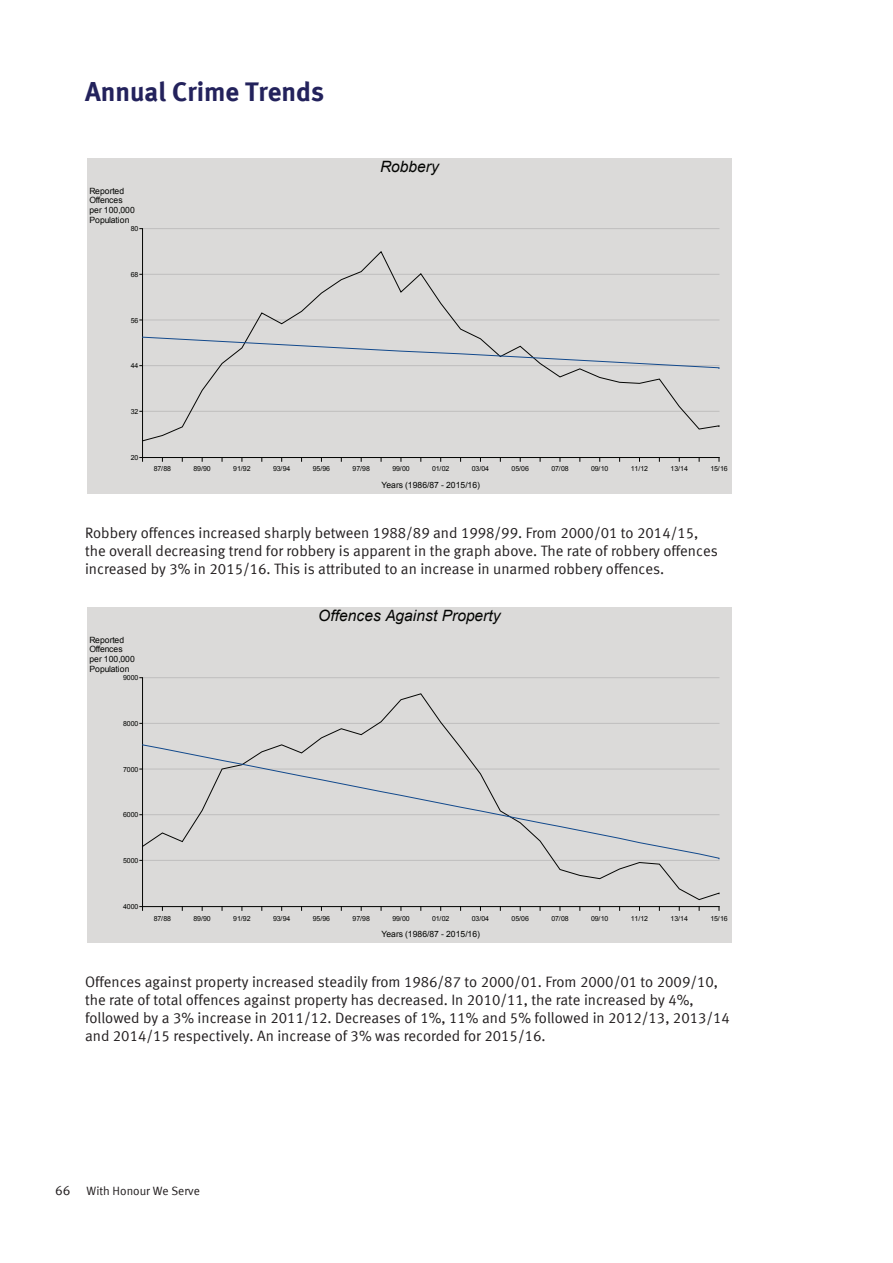
<style>
.page{position:relative;width:893px;height:1263px;background:#fff}
.page>*{position:absolute;margin:0;border:0;box-sizing:border-box;transform-origin:0 0}
.t1{font:27px "Meta Bold CELF";color:#23225c}
.t2{font:italic 15.6px "Arial";letter-spacing:-.005em;color:#040503}
.t3{font:15px/18px "Meta Normal LF";color:#231f20}
.t4{font:12px "Meta Normal LF";color:#231f20}
.t5{font:8.55px/9.6px "Arial";letter-spacing:.005em;color:#040503}
.t6{font:7.05px "Arial";letter-spacing:-.02em;color:#040503}
.s1{font-size:13.5px}
</style>
<div class="page">
<div style="left:87px;top:158px;width:645px;height:335px;background:#dbdad9"></div>
<hr style="left:143px;top:228px;width:576px;height:1px;background:#bfbebe">
<hr style="left:142px;top:229px;width:1px;height:228px;background:#040503">
<hr style="left:143px;top:457px;width:576px;height:1px;background:#040503">
<svg style="left:142px;top:251px;width:577px;height:190px"></svg>
<svg style="left:140px;top:337px;width:580px;height:32px"></svg>
<div style="left:87px;top:607px;width:645px;height:335px;background:#dbdad9"></div>
<hr style="left:143px;top:677px;width:576px;height:1px;background:#bfbebe">
<hr style="left:142px;top:678px;width:1px;height:228px;background:#040503">
<hr style="left:143px;top:906px;width:576px;height:1px;background:#040503">
<svg style="left:143px;top:693px;width:576px;height:207px"></svg>
<svg style="left:142px;top:744px;width:578px;height:115px"></svg>
<h1 class="t1" style="left:85px;top:74px;width:240px">Annual Crime Trends</h1>
<p class="t5" style="left:89px;top:186px;width:47px">Reported<br>Offences per 100,000<br>Population</p>
<p class="t6" style="left:131px;top:224px;width:9px">80</p>
<p class="t6" style="left:131px;top:270px;width:9px">68</p>
<p class="t6" style="left:131px;top:316px;width:9px">56</p>
<p class="t6" style="left:131px;top:361px;width:9px">44</p>
<p class="t6" style="left:131px;top:407px;width:9px">32</p>
<p class="t6" style="left:131px;top:453px;width:9px">20</p>
<p class="t2" style="left:380px;top:157px;width:60px">Robbery</p>
<p class="t6" style="left:154px;top:464px;width:19px">87/88</p>
<p class="t6" style="left:194px;top:464px;width:19px">89/90</p>
<p class="t6" style="left:233px;top:464px;width:19px">91/92</p>
<p class="t6" style="left:273px;top:464px;width:19px">93/94</p>
<p class="t6" style="left:313px;top:464px;width:19px">95/96</p>
<p class="t6" style="left:353px;top:464px;width:19px">97/98</p>
<p class="t6" style="left:392px;top:464px;width:19px">99/00</p>
<p class="t6" style="left:432px;top:464px;width:19px">01/02</p>
<p class="t6" style="left:472px;top:464px;width:19px">03/04</p>
<p class="t6" style="left:512px;top:464px;width:19px">05/06</p>
<p class="t6" style="left:551px;top:464px;width:19px">07/08</p>
<p class="t6" style="left:591px;top:464px;width:19px">09/10</p>
<p class="t6" style="left:631px;top:464px;width:19px">11/12</p>
<p class="t6" style="left:671px;top:464px;width:19px">13/14</p>
<p class="t6" style="left:710px;top:464px;width:19px">15/16</p>
<p class="t5" style="left:382px;top:480px;width:100px">Years (1986/87 - 2015/16)</p>
<p class="t3" style="left:85px;top:523px;width:634px">Robbery offences increased sharply between 1988/89 and 1998/99. From 2000/01 to 2014/15, the overall decreasing trend for robbery is apparent in the graph above. The rate of robbery offences increased by 3% in 2015/16. This is attributed to an increase in unarmed robbery offences.</p>
<p class="t5" style="left:89px;top:635px;width:47px">Reported<br>Offences per 100,000<br>Population</p>
<p class="t6" style="left:123px;top:673px;width:17px">9000</p>
<p class="t6" style="left:123px;top:719px;width:17px">8000</p>
<p class="t6" style="left:123px;top:765px;width:17px">7000</p>
<p class="t6" style="left:123px;top:810px;width:17px">6000</p>
<p class="t6" style="left:123px;top:856px;width:17px">5000</p>
<p class="t2" style="left:318px;top:606px;width:184px">Offences Against Property</p>
<p class="t6" style="left:123px;top:902px;width:17px">4000</p>
<p class="t6" style="left:154px;top:913px;width:19px">87/88</p>
<p class="t6" style="left:194px;top:913px;width:19px">89/90</p>
<p class="t6" style="left:233px;top:913px;width:19px">91/92</p>
<p class="t6" style="left:273px;top:913px;width:19px">93/94</p>
<p class="t6" style="left:313px;top:913px;width:19px">95/96</p>
<p class="t6" style="left:353px;top:913px;width:19px">97/98</p>
<p class="t6" style="left:392px;top:913px;width:19px">99/00</p>
<p class="t6" style="left:432px;top:913px;width:19px">01/02</p>
<p class="t6" style="left:472px;top:913px;width:19px">03/04</p>
<p class="t6" style="left:512px;top:913px;width:19px">05/06</p>
<p class="t6" style="left:551px;top:913px;width:19px">07/08</p>
<p class="t6" style="left:591px;top:913px;width:19px">09/10</p>
<p class="t6" style="left:631px;top:913px;width:19px">11/12</p>
<p class="t6" style="left:671px;top:913px;width:19px">13/14</p>
<p class="t6" style="left:710px;top:913px;width:19px">15/16</p>
<p class="t5" style="left:382px;top:929px;width:100px">Years (1986/87 - 2015/16)</p>
<p class="t3" style="left:85px;top:972px;width:646px">Offences against property increased steadily from 1986/87 to 2000/01. From 2000/01 to 2009/10, the rate of total offences against property has decreased. In 2010/11, the rate increased by 4%, followed by a 3% increase in 2011/12. Decreases of 1%, 11% and 5% followed in 2012/13, 2013/14 and 2014/15 respectively. An increase of 3% was recorded for 2015/16.</p>
<p class="t4" style="left:55px;top:1184px;width:146px"><span class="s1">66</span> With Honour We Serve</p>
</div>
